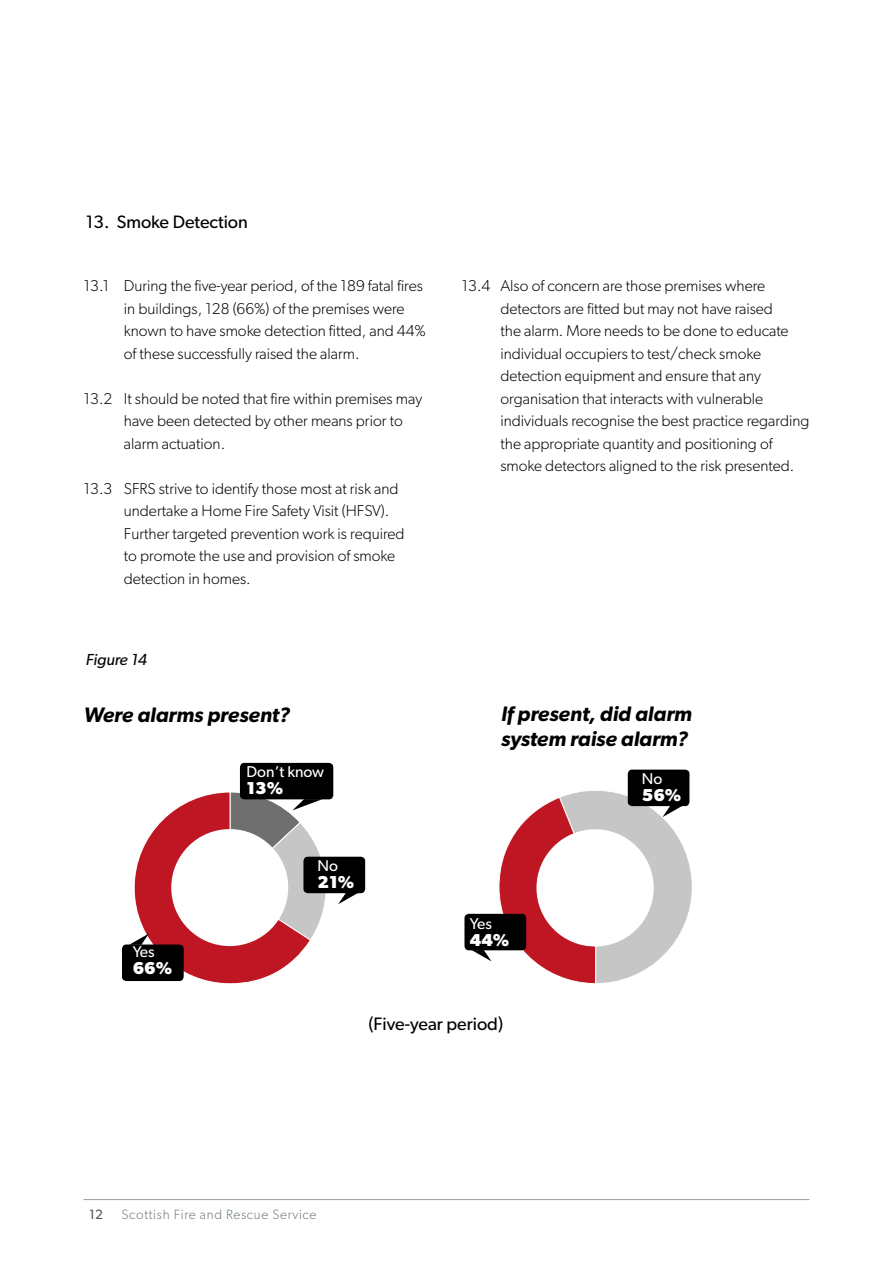
<style>
.page{position:relative;width:893px;height:1263px;background:#fff}
.page>*{position:absolute;margin:0;border:0;box-sizing:border-box;transform-origin:0 0}
.t1{font:italic 600 21px/25px "Gibson";color:#000}
.t2{font:18px "Gibson";color:#000}
.t3{font:700 17.25px "Gibson";color:#fff}
.t4{font:italic 16.05px "Gibson";color:#000}
.t5{font:300 15.75px/22.5px "Gibson";color:#000}
.t6{font:15.6px "Gibson";color:#fff}
.t7{font:300 13.5px "Gibson";letter-spacing:.05em;color:#707b81}
.t8{font:13.5px "Gibson";color:#4c565c}
</style>
<div class="page">
<hr style="left:84px;top:1199px;width:725px;height:1px;background:#939da3">
<div style="left:628px;top:770px;width:61px;height:36px;background:#000;border-radius:4px"></div>
<svg style="left:498px;top:777px;width:194px;height:207px"></svg>
<div style="left:464px;top:914px;width:62px;height:36px;background:#000;border-radius:4px"></div>
<svg style="left:472px;top:950px;width:19px;height:11px"></svg>
<div style="left:303px;top:857px;width:62px;height:36px;background:#000;border-radius:4px"></div>
<div style="left:240px;top:763px;width:93px;height:36px;background:#000;border-radius:4px"></div>
<div style="left:122px;top:944px;width:62px;height:37px;background:#000;border-radius:4px"></div>
<svg style="left:129px;top:791px;width:229px;height:193px"></svg>
<p class="t2" style="left:86px;top:211px;width:164px">13. Smoke Detection</p>
<p class="t5" style="left:84px;top:274px;width:27px">13.1</p>
<p class="t5" style="left:84px;top:387px;width:30px">13.2</p>
<p class="t5" style="left:84px;top:477px;width:30px">13.3</p>
<p class="t5" style="left:124px;top:274px;width:304px">During the five-year period, of the 189 fatal fires in buildings, 128 (66%) of the premises were known to have smoke detection fitted, and 44% of these successfully raised the alarm.</p>
<p class="t5" style="left:124px;top:387px;width:300px">It should be noted that fire within premises may have been detected by other means prior to alarm actuation.</p>
<p class="t5" style="left:124px;top:477px;width:282px">SFRS strive to identify those most at risk and undertake a Home Fire Safety Visit (HFSV).<br>Further targeted prevention work is required to promote the use and provision of smoke detection in homes.</p>
<p class="t4" style="left:86px;top:650px;width:63px">Figure 14</p>
<h1 class="t1" style="left:84px;top:702px;width:208px">Were alarms present?</h1>
<p class="t6" style="left:247px;top:762px;width:79px">Don’t know</p>
<p class="t3" style="left:247px;top:778px;width:38px">13%</p>
<p class="t6" style="left:133px;top:942px;width:24px">Yes</p>
<p class="t3" style="left:133px;top:958px;width:41px">66%</p>
<p class="t6" style="left:318px;top:856px;width:22px">No</p>
<p class="t3" style="left:318px;top:872px;width:38px">21%</p>
<p class="t5" style="left:462px;top:274px;width:30px">13.4</p>
<p class="t5" style="left:500px;top:274px;width:311px">Also of concern are those premises where detectors are fitted but may not have raised<br>the alarm. More needs to be done to educate individual occupiers to test/check smoke detection equipment and ensure that any organisation that interacts with vulnerable individuals recognise the best practice regarding the appropriate quantity and positioning of smoke detectors aligned to the risk presented.</p>
<h1 class="t1" style="left:501px;top:701px;width:192px">If present, did alarm system raise alarm?</h1>
<p class="t6" style="left:642px;top:769px;width:22px">No</p>
<p class="t3" style="left:642px;top:785px;width:41px">56%</p>
<p class="t6" style="left:470px;top:914px;width:24px">Yes</p>
<p class="t3" style="left:470px;top:929px;width:41px">44%</p>
<p class="t2" style="left:369px;top:1013px;width:136px">(Five-year period)</p>
<p class="t8" style="left:89px;top:1206px;width:15px">12</p>
<p class="t7" style="left:122px;top:1206px;width:196px">Scottish Fire and Rescue Service</p>
</div>
